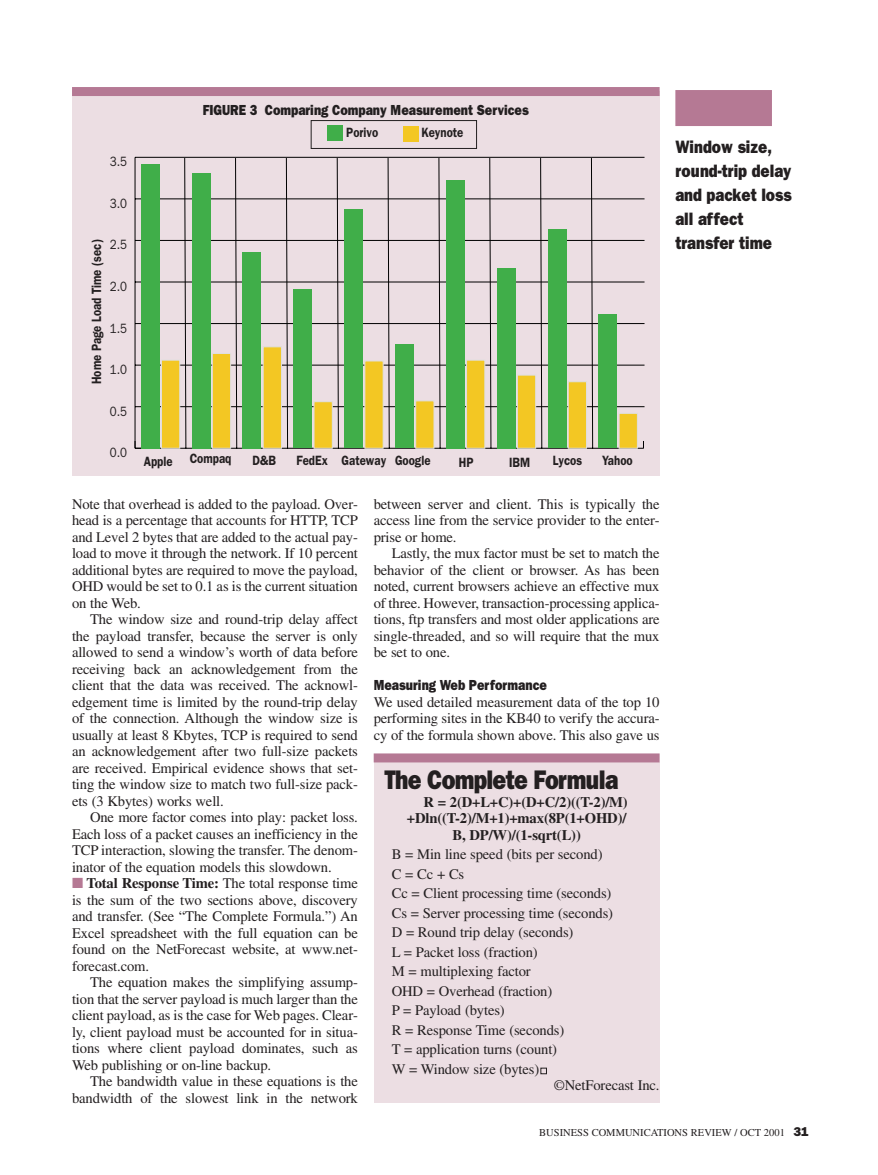
<style>
.page{position:relative;width:878px;height:1175px;background:#fff}
.page>*{position:absolute;margin:0;border:0;box-sizing:border-box;transform-origin:0 0}
.t1{font:800 27px "Franklin Gothic";letter-spacing:-.03em;color:#231f20;scale:.85 1}
.t2{font:800 18px/24px "Franklin Gothic";color:#231f20;scale:.85 1}
.t3{font:14.7px/16.5px "Times";letter-spacing:-.01em;color:#231f20;text-align:justify}
.t4{font:700 14.7px "Times";letter-spacing:-.01em;color:#231f20}
.t5{font:800 14.7px "Franklin Gothic";color:#231f20;scale:.85 1}
.t6{font:600 13.5px "Franklin Gothic";color:#231f20;scale:.85 1}
.t7{font:13.5px "Franklin Gothic";color:#231f20;scale:.85 1}
.t8{font:10.5px "Times";color:#231f20}
.s1{color:#b57994}
.s2{font-weight:700}
.s3{font-family:"Franklin Gothic";font-weight:800;font-size:12.75px}
</style>
<div class="page">
<div style="left:72px;top:91px;width:587px;height:384px;background:#ecdee3"></div>
<div style="left:374px;top:762px;width:285px;height:340px;background:#ecdee3"></div>
<div style="left:675px;top:90px;width:97px;height:36px;background:#b57994"></div>
<svg style="left:540px;top:1067px;width:6px;height:6px"></svg>
<div style="left:374px;top:753px;width:285px;height:9px;background:#b57994"></div>
<div style="left:311px;top:120px;width:166px;height:29px;border:1px solid #231f20"></div>
<svg style="left:134px;top:157px;width:510px;height:292px"></svg>
<hr style="left:135px;top:157px;width:1px;height:291px;background:#000">
<svg style="left:135px;top:448px;width:13px;height:1px"></svg>
<hr style="left:135px;top:406px;width:509px;height:1px;background:#000">
<hr style="left:135px;top:365px;width:509px;height:1px;background:#000">
<hr style="left:135px;top:323px;width:509px;height:1px;background:#000">
<hr style="left:135px;top:282px;width:509px;height:1px;background:#000">
<hr style="left:135px;top:240px;width:509px;height:1px;background:#000">
<hr style="left:135px;top:198px;width:509px;height:1px;background:#000">
<hr style="left:135px;top:157px;width:509px;height:1px;background:#000">
<div style="left:161px;top:360px;width:19px;height:88px;background:#f3c723;border:1px solid #dfdfdf"></div>
<div style="left:212px;top:353px;width:19px;height:95px;background:#f3c723;border:1px solid #dfdfdf"></div>
<div style="left:263px;top:346px;width:19px;height:102px;background:#f3c723;border:1px solid #dfdfdf"></div>
<div style="left:313px;top:401px;width:20px;height:47px;background:#f3c723;border:1px solid #dfdfdf"></div>
<div style="left:364px;top:360px;width:19px;height:88px;background:#f3c723;border:1px solid #dfdfdf"></div>
<div style="left:415px;top:400px;width:19px;height:48px;background:#f3c723;border:1px solid #dfdfdf"></div>
<div style="left:466px;top:360px;width:19px;height:88px;background:#f3c723;border:1px solid #dfdfdf"></div>
<div style="left:517px;top:375px;width:19px;height:73px;background:#f3c723;border:1px solid #dfdfdf"></div>
<div style="left:568px;top:381px;width:19px;height:67px;background:#f3c723;border:1px solid #dfdfdf"></div>
<div style="left:618px;top:413px;width:19px;height:35px;background:#f3c723;border:1px solid #dfdfdf"></div>
<div style="left:141px;top:164px;width:18px;height:284px;background:#40ae49"></div>
<div style="left:192px;top:173px;width:18px;height:275px;background:#40ae49"></div>
<div style="left:243px;top:252px;width:18px;height:196px;background:#40ae49"></div>
<div style="left:294px;top:289px;width:18px;height:159px;background:#40ae49"></div>
<div style="left:344px;top:210px;width:19px;height:238px;background:#40ae49"></div>
<div style="left:395px;top:344px;width:18px;height:104px;background:#40ae49"></div>
<div style="left:446px;top:180px;width:18px;height:268px;background:#40ae49"></div>
<div style="left:497px;top:268px;width:18px;height:180px;background:#40ae49"></div>
<div style="left:548px;top:230px;width:18px;height:218px;background:#40ae49"></div>
<div style="left:598px;top:314px;width:19px;height:134px;background:#40ae49"></div>
<div style="left:327px;top:125px;width:16px;height:15px;background:#40ae49"></div>
<div style="left:403px;top:126px;width:16px;height:16px;background:#f3c723"></div>
<div style="left:72px;top:87px;width:587px;height:9px;background:#b57994"></div>
<p class="t5" style="left:203px;top:105px;width:385px">FIGURE 3 Comparing Company Measurement Services</p>
<p class="t7" style="left:110px;top:157px;width:22px">3.5</p>
<p class="t7" style="left:110px;top:198px;width:22px">3.0</p>
<p class="t6" style="left:92px;top:384px;width:172px;rotate:-90deg">Home Page Load Time (sec)</p>
<p class="t7" style="left:110px;top:240px;width:22px">2.5</p>
<p class="t7" style="left:110px;top:282px;width:22px">2.0</p>
<p class="t7" style="left:110px;top:323px;width:22px">1.5</p>
<p class="t7" style="left:110px;top:365px;width:22px">1.0</p>
<p class="t7" style="left:110px;top:406px;width:22px">0.5</p>
<p class="t7" style="left:110px;top:448px;width:22px">0.0</p>
<p class="t6" style="left:346px;top:128px;width:39px">Porivo</p>
<p class="t6" style="left:421px;top:128px;width:51px">Keynote</p>
<p class="t6" style="left:144px;top:456px;width:36px">Apple</p>
<p class="t6" style="left:190px;top:454px;width:51px">Compaq</p>
<p class="t6" style="left:252px;top:456px;width:29px">D&amp;B</p>
<p class="t6" style="left:296px;top:456px;width:159px">FedEx Gateway Google</p>
<p class="t6" style="left:459px;top:457px;width:19px">HP</p>
<p class="t6" style="left:509px;top:457px;width:26px">IBM</p>
<p class="t6" style="left:553px;top:456px;width:36px">Lycos</p>
<p class="t6" style="left:602px;top:456px;width:37px">Yahoo</p>
<p class="t3" style="left:72px;top:497px;width:287px">Note that overhead is added to the payload. Over&shy;head is a percentage that accounts for HTTP, TCP and Level 2 bytes that are added to the actual pay&shy;load to move it through the network. If 10 percent additional bytes are required to move the payload, OHD would be set to 0.1 as is the current situation on the Web.</p>
<p class="t3" style="left:72px;top:612px;width:287px;text-indent:18px">The window size and round-trip delay affect the payload transfer, because the server is only allowed to send a window’s worth of data before receiving back an acknowledgement from the client that the data was received. The acknowl&shy;edgement time is limited by the round-trip delay of the connection. Although the window size is usually at least 8 Kbytes, TCP is required to send an acknowledgement after two full-size packets are received. Empirical evidence shows that set&shy;ting the window size to match two full-size pack&shy;ets (3 Kbytes) works well.</p>
<p class="t3" style="left:72px;top:810px;width:287px;text-indent:18px">One more factor comes into play: packet loss.<br>Each loss of a packet causes an inefficiency in the TCP interaction, slowing the transfer. The denom&shy;inator of the equation models this slowdown.</p>
<p class="t3" style="left:72px;top:876px;width:287px"><span class="s1">■</span> <span class="s2">Total Response Time:</span> The total response time is the sum of the two sections above, discovery and transfer. (See “The Complete Formula.”) An Excel spreadsheet with the full equation can be found on the NetForecast website, at www.net&shy;forecast.com.</p>
<p class="t3" style="left:72px;top:975px;width:287px;text-indent:18px">The equation makes the simplifying assump&shy;tion that the server payload is much larger than the client payload, as is the case for Web pages. Clear&shy;ly, client payload must be accounted for in situa&shy;tions where client payload dominates, such as Web publishing or on-line backup.</p>
<p class="t3" style="left:72px;top:1074px;width:287px;text-align:right">The bandwidth value in these equations is the bandwidth of the slowest link in the network</p>
<p class="t3" style="left:374px;top:497px;width:287px">between server and client. This is typically the access line from the service provider to the enter&shy;prise or home.</p>
<p class="t3" style="left:374px;top:546px;width:287px;text-indent:18px">Lastly, the mux factor must be set to match the behavior of the client or browser. As has been noted, current browsers achieve an effective mux of three. However, transaction-processing applica&shy;tions, ftp transfers and most older applications are single-threaded, and so will require that the mux be set to one.</p>
<p class="t5" style="left:374px;top:680px;width:205px">Measuring Web Performance</p>
<p class="t3" style="left:374px;top:695px;width:287px">We used detailed measurement data of the top 10 performing sites in the KB40 to verify the accura&shy;cy of the formula shown above. This also gave us</p>
<h1 class="t1" style="left:384px;top:770px;width:277px">The Complete Formula</h1>
<p class="t4" style="left:423px;top:796px;width:206px">R = 2(D+L+C)+(D+C/2)((T-2)/M)</p>
<p class="t4" style="left:407px;top:813px;width:221px">+Dln((T-2)/M+1)+max(8P(1+OHD)/</p>
<p class="t4" style="left:452px;top:829px;width:130px">B, DP/W)/(1-sqrt(L))</p>
<p class="t3" style="left:392px;top:846px;width:223px;line-height:19.5px;text-align:left">B = Min line speed (bits per second)<br>C = Cc + Cs<br>Cc = Client processing time (seconds)<br>Cs = Server processing time (seconds)<br>D = Round trip delay (seconds)<br>L = Packet loss (fraction)<br>M = multiplexing factor<br>OHD = Overhead (fraction)<br>P = Payload (bytes)<br>R = Response Time (seconds)<br>T = application turns (count)<br>W = Window size (bytes)</p>
<p class="t3" style="left:553px;top:1078px;width:107px">©NetForecast Inc.</p>
<p class="t2" style="left:675px;top:136px;width:138px">Window size, round-trip delay and packet loss all affect transfer time</p>
<p class="t8" style="left:539px;top:1128px;width:271px">BUSINESS COMMUNICATIONS REVIEW / OCT 2001 <span class="s3">31</span></p>
</div>
